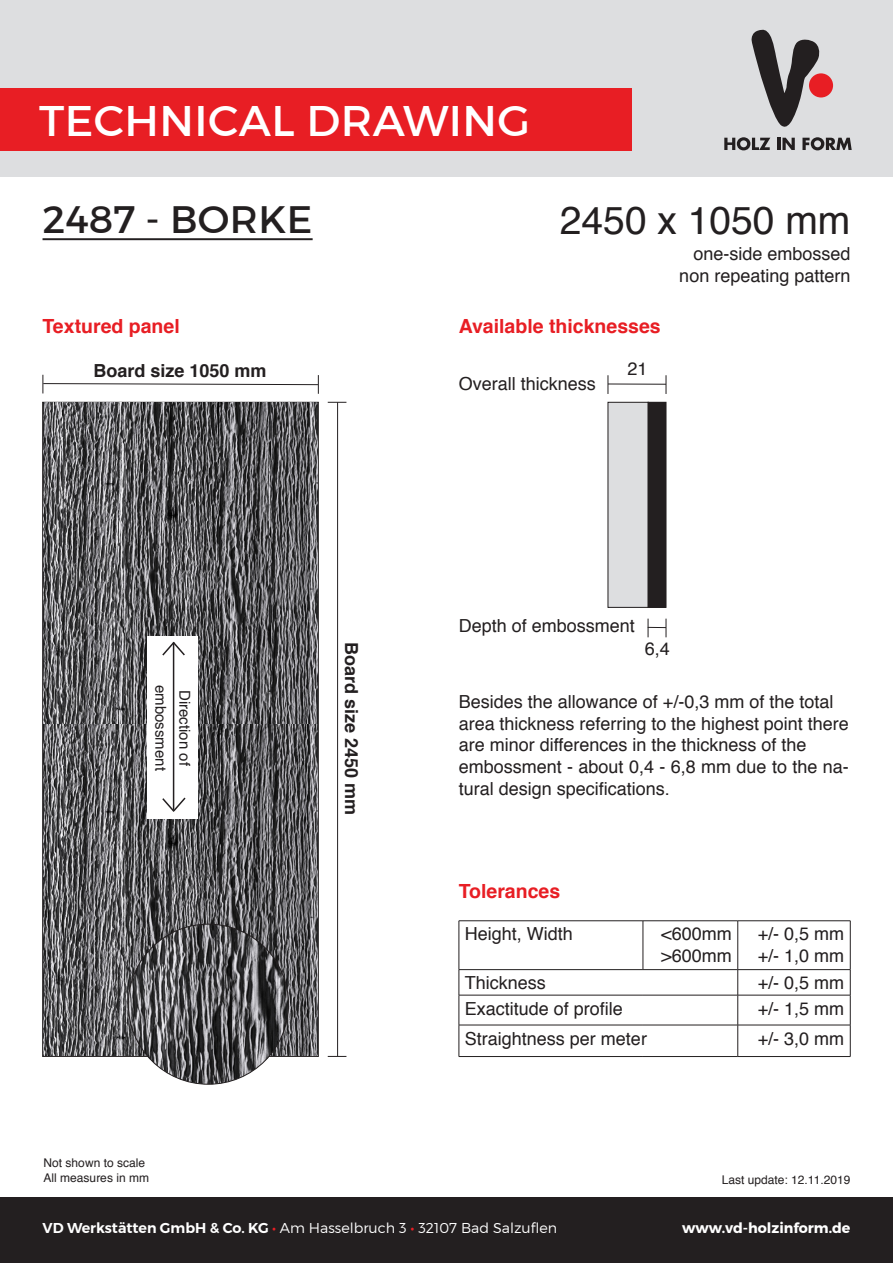
<style>
.page{position:relative;width:893px;height:1263px;background:#fff}
.page>*{position:absolute;margin:0;border:0;box-sizing:border-box;transform-origin:0 0}
.t1{font:43.65px "Montserrat";letter-spacing:.01em;color:#fff}
.t2{font:39px "Helvetica";color:#231f20}
.t3{font:39px "Montserrat";letter-spacing:.01em;color:#231f20}
.t4{font:700 19.5px "Helvetica";color:#e81e24}
.t5{font:18px/21.6px "Helvetica";color:#231f20}
.t6{font:700 18px "Helvetica";color:#231f20}
.t7{font:15px "Helvetica";color:#231f20}
.t8{font:300 14.25px "Montserrat";color:#fff}
.t9{font:700 14.25px "Montserrat";color:#fff}
.t10{font:12px "Helvetica";color:#231f20}
.s1{font-weight:600}
.s2{font-weight:400;color:#e81e24}
</style>
<div class="page">
<div style="left:0;top:0;width:893px;height:176px;background:#dddee0"></div>
<div style="left:809px;top:73px;width:24px;height:24px;background:#e81e24;border-radius:50%"></div>
<svg style="left:751px;top:29px;width:69px;height:98px"></svg>
<svg style="left:724px;top:137px;width:46px;height:13px"></svg>
<svg style="left:777px;top:138px;width:18px;height:12px"></svg>
<svg style="left:802px;top:137px;width:50px;height:13px"></svg>
<div style="left:0;top:88px;width:631px;height:63px;background:#e81e24"></div>
<div style="left:0;top:1198px;width:893px;height:65px;background:#231f20"></div>
<hr style="left:337px;top:402px;width:1px;height:654px;background:#231f20">
<svg style="left:328px;top:402px;width:18px;height:1px"></svg>
<svg style="left:328px;top:1056px;width:18px;height:1px"></svg>
<hr style="left:608px;top:384px;width:58px;height:1px;background:#231f20">
<svg style="left:666px;top:375px;width:1px;height:19px"></svg>
<svg style="left:648px;top:619px;width:19px;height:18px"></svg>
<svg style="left:608px;top:375px;width:1px;height:19px"></svg>
<svg style="left:43px;top:375px;width:276px;height:19px"></svg>
<div style="left:608px;top:402px;width:40px;height:205px;background:#dddee0"></div>
<div style="left:648px;top:402px;width:18px;height:205px;background:#231f20"></div>
<img style="left:43px;top:403px;width:275px;height:321px">
<img style="left:43px;top:724px;width:275px;height:332px">
<img style="left:128px;top:924px;width:160px;height:160px;border-radius:80px">
<div style="left:147px;top:636px;width:51px;height:182px;background:#fff"></div>
<hr style="left:173px;top:643px;width:1px;height:167px;background:#231f20">
<svg style="left:162px;top:796px;width:24px;height:16px"></svg>
<svg style="left:162px;top:641px;width:23px;height:16px"></svg>
<svg style="left:460px;top:921px;width:390px;height:135px"></svg>
<hr style="left:459px;top:920px;width:184px;height:1px;background:#231f20">
<hr style="left:459px;top:921px;width:1px;height:48px;background:#231f20">
<hr style="left:643px;top:920px;width:95px;height:1px;background:#231f20">
<hr style="left:643px;top:921px;width:1px;height:48px;background:#231f20">
<hr style="left:738px;top:920px;width:112px;height:1px;background:#231f20">
<hr style="left:737px;top:921px;width:1px;height:48px;background:#231f20">
<hr style="left:850px;top:921px;width:1px;height:48px;background:#231f20">
<hr style="left:459px;top:969px;width:184px;height:1px;background:#231f20">
<svg style="left:459px;top:970px;width:1px;height:25px"></svg>
<hr style="left:643px;top:969px;width:95px;height:1px;background:#231f20">
<hr style="left:738px;top:969px;width:112px;height:1px;background:#231f20">
<svg style="left:737px;top:970px;width:1px;height:25px"></svg>
<svg style="left:850px;top:970px;width:1px;height:25px"></svg>
<hr style="left:459px;top:995px;width:184px;height:1px;background:#231f20">
<hr style="left:459px;top:995px;width:1px;height:30px;background:#231f20">
<hr style="left:643px;top:995px;width:95px;height:1px;background:#231f20">
<hr style="left:738px;top:995px;width:112px;height:1px;background:#231f20">
<hr style="left:737px;top:995px;width:1px;height:30px;background:#231f20">
<hr style="left:850px;top:995px;width:1px;height:30px;background:#231f20">
<hr style="left:459px;top:1025px;width:184px;height:1px;background:#231f20">
<hr style="left:459px;top:1025px;width:1px;height:31px;background:#231f20">
<hr style="left:643px;top:1025px;width:95px;height:1px;background:#231f20">
<hr style="left:738px;top:1025px;width:112px;height:1px;background:#231f20">
<hr style="left:737px;top:1025px;width:1px;height:31px;background:#231f20">
<hr style="left:850px;top:1025px;width:1px;height:31px;background:#231f20">
<hr style="left:459px;top:1056px;width:184px;height:1px;background:#231f20">
<hr style="left:643px;top:1056px;width:95px;height:1px;background:#231f20">
<hr style="left:738px;top:1056px;width:112px;height:1px;background:#231f20">
<hr style="left:43px;top:238px;width:270px;height:2px;background:#231f20">
<p class="t1" style="left:39px;top:94px;width:493px">TECHNICAL DRAWING</p>
<p class="t3" style="left:43px;top:196px;width:271px">2487 - BORKE</p>
<p class="t2" style="left:560px;top:190px;width:292px">2450 x 1050 mm</p>
<p class="t5" style="left:693px;top:244px;width:159px">one-side embossed</p>
<p class="t5" style="left:679px;top:265px;width:173px">non repeating pattern</p>
<p class="t4" style="left:43px;top:311px;width:139px">Textured panel</p>
<p class="t4" style="left:459px;top:311px;width:203px">Available thicknesses</p>
<p class="t6" style="left:93px;top:356px;width:175px">Board size 1050 mm</p>
<p class="t7" style="left:172px;top:685px;width:87px;rotate:90deg">embossment</p>
<p class="t7" style="left:196px;top:690px;width:77px;rotate:90deg">Direction of</p>
<p class="t6" style="left:366px;top:642px;width:175px;rotate:90deg">Board size 2450 mm</p>
<p class="t10" style="left:44px;top:1154px;width:103px">Not shown to scale</p>
<p class="t10" style="left:44px;top:1168px;width:107px">All measures in mm</p>
<p class="t5" style="left:459px;top:373px;width:139px">Overall thickness</p>
<p class="t5" style="left:627px;top:358px;width:22px">21</p>
<p class="t5" style="left:459px;top:616px;width:178px">Depth of embossment</p>
<p class="t5" style="left:645px;top:638px;width:27px">6,4</p>
<p class="t5" style="left:459px;top:692px;width:376px">Besides the allowance of +/-0,3 mm of the total</p>
<p class="t5" style="left:459px;top:713px;width:392px">area thickness referring to the highest point there</p>
<p class="t5" style="left:459px;top:735px;width:349px">are minor differences in the thickness of the</p>
<p class="t5" style="left:459px;top:756px;width:392px">embossment - about 0,4 - 6,8 mm due to the na&shy;tural design specifications.</p>
<p class="t4" style="left:459px;top:875px;width:103px">Tolerances</p>
<p class="t5" style="left:465px;top:924px;width:110px">Height, Width</p>
<p class="t5" style="left:661px;top:924px;width:72px">&lt;600mm</p>
<p class="t5" style="left:661px;top:945px;width:72px">&gt;600mm</p>
<p class="t5" style="left:758px;top:924px;width:88px">+/- 0,5 mm</p>
<p class="t5" style="left:758px;top:945px;width:88px">+/- 1,0 mm</p>
<p class="t5" style="left:465px;top:972px;width:83px">Thickness</p>
<p class="t5" style="left:758px;top:972px;width:88px">+/- 0,5 mm</p>
<p class="t5" style="left:465px;top:998px;width:160px">Exactitude of profile</p>
<p class="t5" style="left:758px;top:998px;width:88px">+/- 1,5 mm</p>
<p class="t5" style="left:465px;top:1028px;width:184px">Straightness per meter</p>
<p class="t5" style="left:758px;top:1028px;width:88px">+/- 3,0 mm</p>
<p class="t10" style="left:722px;top:1170px;width:130px">Last update: 12.11.2019</p>
<p class="t8" style="left:43px;top:1219px;width:516px"><span class="s1">VD Werkstätten GmbH &amp; Co. KG</span> <span class="s2">•</span> Am Hasselbruch 3 <span class="s2">•</span> 32107 Bad Salzuflen</p>
<p class="t9" style="left:682px;top:1219px;width:170px">www.vd-holzinform.de</p>
</div>
